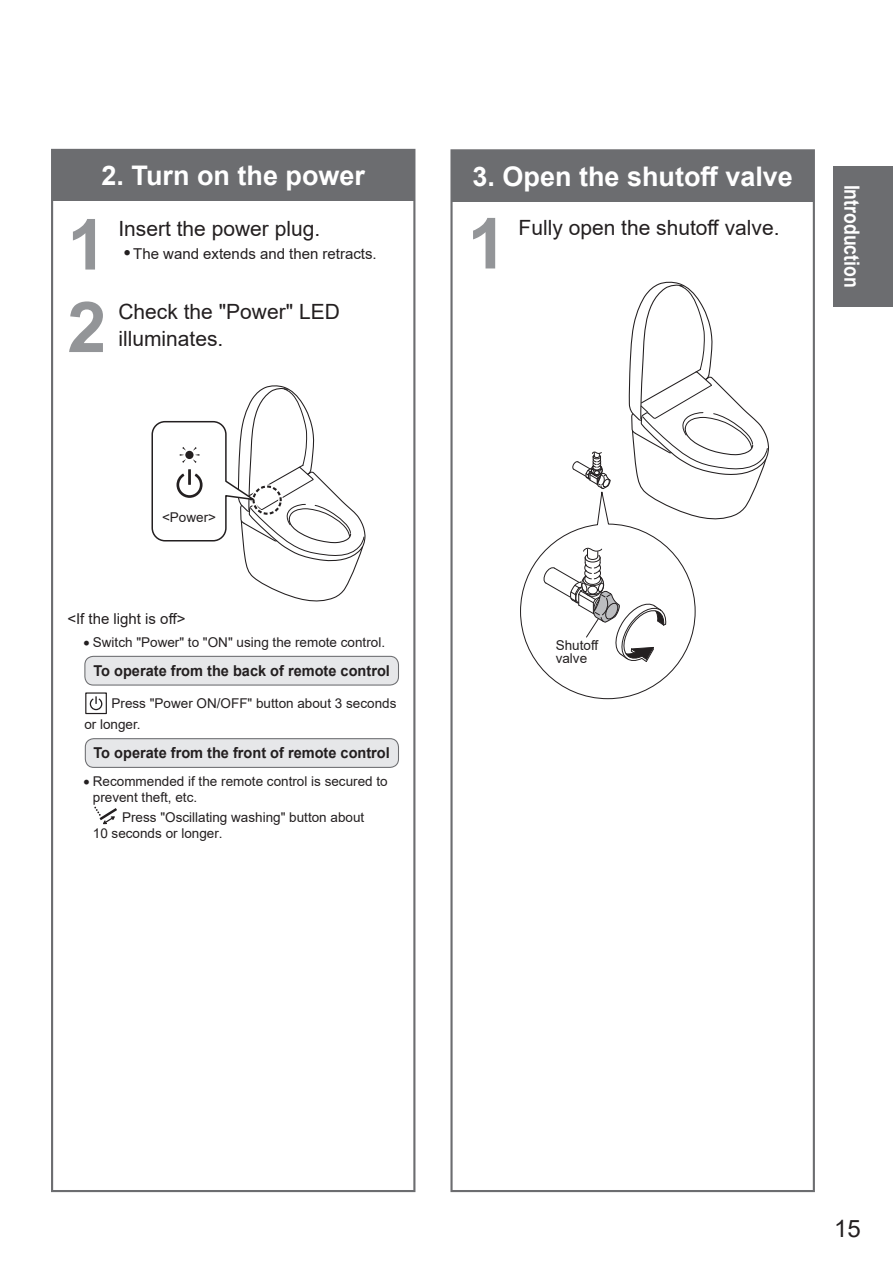
<style>
.page{position:relative;width:893px;height:1263px;background:#fff}
.page>*{position:absolute;margin:0;border:0;box-sizing:border-box;transform-origin:0 0}
.t1{font:700 70.35px "Arial";color:#939598}
.t2{font:700 27px "Arial";color:#fff}
.t3{font:24px "Arial";color:#231f20}
.t4{font:21px/27.6px "Arial";color:#231f20}
.t5{font:700 21px "Arial";color:#fff;scale:.84 1}
.t6{font:700 15px "Arial";color:#231f20}
.t7{font:15px "Arial";color:#231f20}
.t8{font:13.5px/16.2px "Arial";color:#231f20}
</style>
<div class="page">
<div style="left:51px;top:149px;width:364px;height:1043px;background:#fff;border:2px solid #6c6d70"></div>
<div style="left:52px;top:150px;width:362px;height:51px;background:#6c6d70"></div>
<div style="left:450px;top:149px;width:365px;height:1043px;background:#fff;border:2px solid #6c6d70"></div>
<div style="left:452px;top:150px;width:362px;height:51px;background:#6c6d70"></div>
<svg style="left:520px;top:282px;width:249px;height:418px"></svg>
<svg style="left:151px;top:385px;width:215px;height:217px"></svg>
<hr style="left:188px;top:469px;width:3px;height:16px;background:#231f20">
<div style="left:85px;top:656px;width:313px;height:29px;background:#e6e7e9;border-radius:9px"></div>
<div style="left:84px;top:656px;width:315px;height:29px;border:1px solid #6c6d70;border-radius:9px"></div>
<div style="left:85px;top:692px;width:22px;height:22px;border:1px solid #231f20"></div>
<svg style="left:90px;top:696px;width:12px;height:14px"></svg>
<div style="left:85px;top:739px;width:313px;height:28px;background:#e6e7e9;border-radius:9px"></div>
<div style="left:85px;top:738px;width:314px;height:30px;border:1px solid #6c6d70;border-radius:9px"></div>
<svg style="left:94px;top:806px;width:23px;height:18px"></svg>
<div style="left:833px;top:166px;width:60px;height:140px;background:#6c6d70"></div>
<h2 class="t2" style="left:101px;top:157px;width:265px">2. Turn on the power</h2>
<h2 class="t2" style="left:472px;top:157px;width:322px">3. Open the shutoff valve</h2>
<h1 class="t1" style="left:467px;top:194px;width:41px">1</h1>
<h3 class="t4" style="left:518px;top:214px;width:263px">Fully open the shutoff valve.</h3>
<h1 class="t1" style="left:67px;top:195px;width:41px">1</h1>
<h3 class="t4" style="left:118px;top:215px;width:203px">Insert the power plug.</h3>
<p class="t7" style="left:124px;top:243px;width:254px">• The wand extends and then retracts.</p>
<h1 class="t1" style="left:67px;top:278px;width:41px">2</h1>
<h3 class="t4" style="left:118px;top:297px;width:223px">Check the "Power" LED illuminates.</h3>
<h3 class="t5" style="left:867px;top:185px;width:124px;rotate:90deg">Introduction</h3>
<p class="t8" style="left:162px;top:509px;width:56px">&lt;Power&gt;</p>
<p class="t7" style="left:67px;top:609px;width:120px">&lt;If the light is off&gt;</p>
<p class="t8" style="left:84px;top:634px;width:303px">• Switch "Power" to "ON" using the remote control.</p>
<p class="t6" style="left:93px;top:660px;width:298px">To operate from the back of remote control</p>
<p class="t8" style="left:84px;top:693px;width:314px;line-height:21.1px;text-indent:27px">Press "Power ON/OFF" button about 3 seconds or longer.</p>
<p class="t6" style="left:93px;top:743px;width:298px">To operate from the front of remote control</p>
<p class="t8" style="left:93px;top:773px;width:296px;text-indent:-9px">• Recommended if the remote control is secured to prevent theft, etc.</p>
<p class="t8" style="left:93px;top:809px;width:273px;text-indent:29px">Press "Oscillating washing" button about<br>10 seconds or longer.</p>
<p class="t8" style="left:556px;top:638px;width:44px;line-height:13.5px">Shutoff valve</p>
<h3 class="t3" style="left:834px;top:1212px;width:28px">15</h3>
</div>
